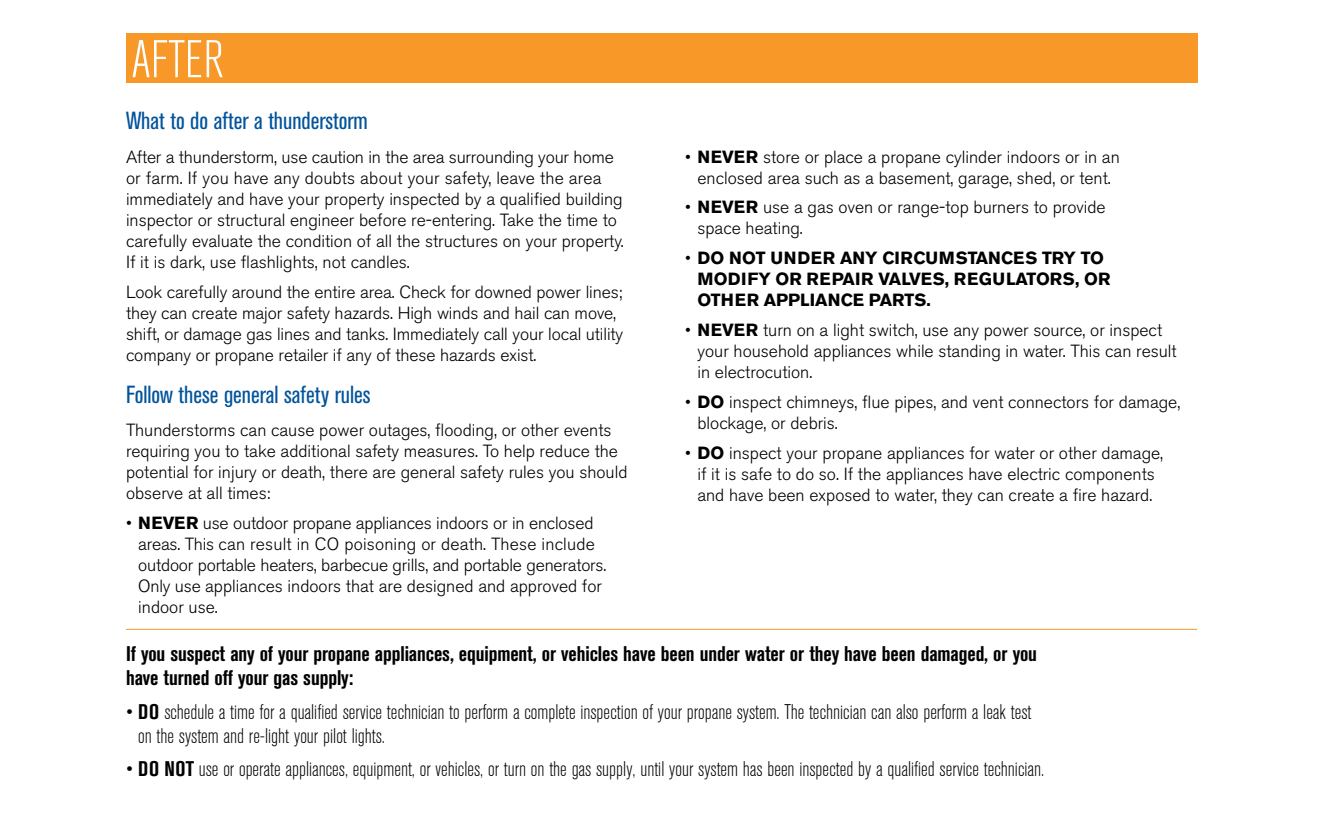
<style>
.page{position:relative;width:1322px;height:823px;background:#fff}
.page>*{position:absolute;margin:0;border:0;box-sizing:border-box;transform-origin:0 0}
.t1{font:300 condensed 52.5px "Akzidenz Grotesk BE";letter-spacing:.01em;color:#fff}
.t2{font:condensed 24.5px "Akzidenz Grotesk BE";color:#00539b}
.t3{font:300 condensed 21px/24.5px "Akzidenz Grotesk BE";color:#000}
.t4{font:700 condensed 21px/24.5px "Akzidenz Grotesk BE";letter-spacing:-.005em;color:#000}
.t5{font:300 17.5px/21px "Akzidenz Grotesk BE";color:#000}
.t6{font:700 17.5px/21px "Akzidenz Grotesk BE";color:#000}
.s1{font-weight:700}
.s2{font-weight:300}
</style>
<div class="page">
<div style="left:126px;top:33px;width:1071px;height:49px;background:#f89828"></div>
<hr style="left:126px;top:629px;width:1071px;height:1px;background:#f89828">
<h1 class="t1" style="left:131px;top:31px;width:93px">AFTER</h1>
<h2 class="t2" style="left:126px;top:107px;width:243px">What to do after a thunderstorm</h2>
<p class="t5" style="left:126px;top:146px;width:499px">After a thunderstorm, use caution in the area surrounding your home or farm. If you have any doubts about your safety, leave the area immediately and have your property inspected by a qualified building inspector or structural engineer before re-entering. Take the time to carefully evaluate the condition of all the structures on your property.<br>If it is dark, use flashlights, not candles.</p>
<p class="t5" style="left:126px;top:281px;width:499px">Look carefully around the entire area. Check for downed power lines; they can create major safety hazards. High winds and hail can move, shift, or damage gas lines and tanks. Immediately call your local utility company or propane retailer if any of these hazards exist.</p>
<h2 class="t2" style="left:126px;top:380px;width:246px">Follow these general safety rules</h2>
<p class="t5" style="left:126px;top:419px;width:503px">Thunderstorms can cause power outages, flooding, or other events requiring you to take additional safety measures. To help reduce the potential for injury or death, there are general safety rules you should observe at all times:</p>
<p class="t5" style="left:138px;top:512px;width:470px;text-indent:-12px">• <span class="s1">NEVER</span> use outdoor propane appliances indoors or in enclosed areas. This can result in CO poisoning or death. These include outdoor portable heaters, barbecue grills, and portable generators.<br>Only use appliances indoors that are designed and approved for indoor use.</p>
<p class="t5" style="left:685px;top:146px;width:436px;text-align:center">• <span class="s1">NEVER</span> store or place a propane cylinder indoors or in an enclosed area such as a basement, garage, shed, or tent.</p>
<p class="t5" style="left:697px;top:197px;width:410px;text-indent:-12px">• <span class="s1">NEVER</span> use a gas oven or range-top burners to provide space heating.</p>
<p class="t6" style="left:697px;top:248px;width:414px;text-indent:-12px"><span class="s2">•</span> DO NOT UNDER ANY CIRCUMSTANCES TRY TO<br>MODIFY OR REPAIR VALVES, REGULATORS, OR<br>OTHER APPLIANCE PARTS.</p>
<p class="t5" style="left:697px;top:320px;width:481px;text-indent:-12px">• <span class="s1">NEVER</span> turn on a light switch, use any power source, or inspect your household appliances while standing in water. This can result in electrocution.</p>
<p class="t5" style="left:697px;top:391px;width:484px;text-indent:-12px">• <span class="s1">DO</span> inspect chimneys, flue pipes, and vent connectors for damage, blockage, or debris.</p>
<p class="t5" style="left:685px;top:442px;width:479px;text-align:center">• <span class="s1">DO</span> inspect your propane appliances for water or other damage, if it is safe to do so. If the appliances have electric components and have been exposed to water, they can create a fire hazard.</p>
<p class="t4" style="left:126px;top:641px;width:912px">If you suspect any of your propane appliances, equipment, or vehicles have been under water or they have been damaged, or you have turned off your gas supply:</p>
<p class="t3" style="left:138px;top:699px;width:895px;text-indent:-12px">• <span class="s1">DO</span> schedule a time for a qualified service technician to perform a complete inspection of your propane system. The technician can also perform a leak test on the system and re-light your pilot lights.</p>
<p class="t3" style="left:126px;top:757px;width:920px">• <span class="s1">Do not</span> use or operate appliances, equipment, or vehicles, or turn on the gas supply, until your system has been inspected by a qualified service technician.</p>
</div>
